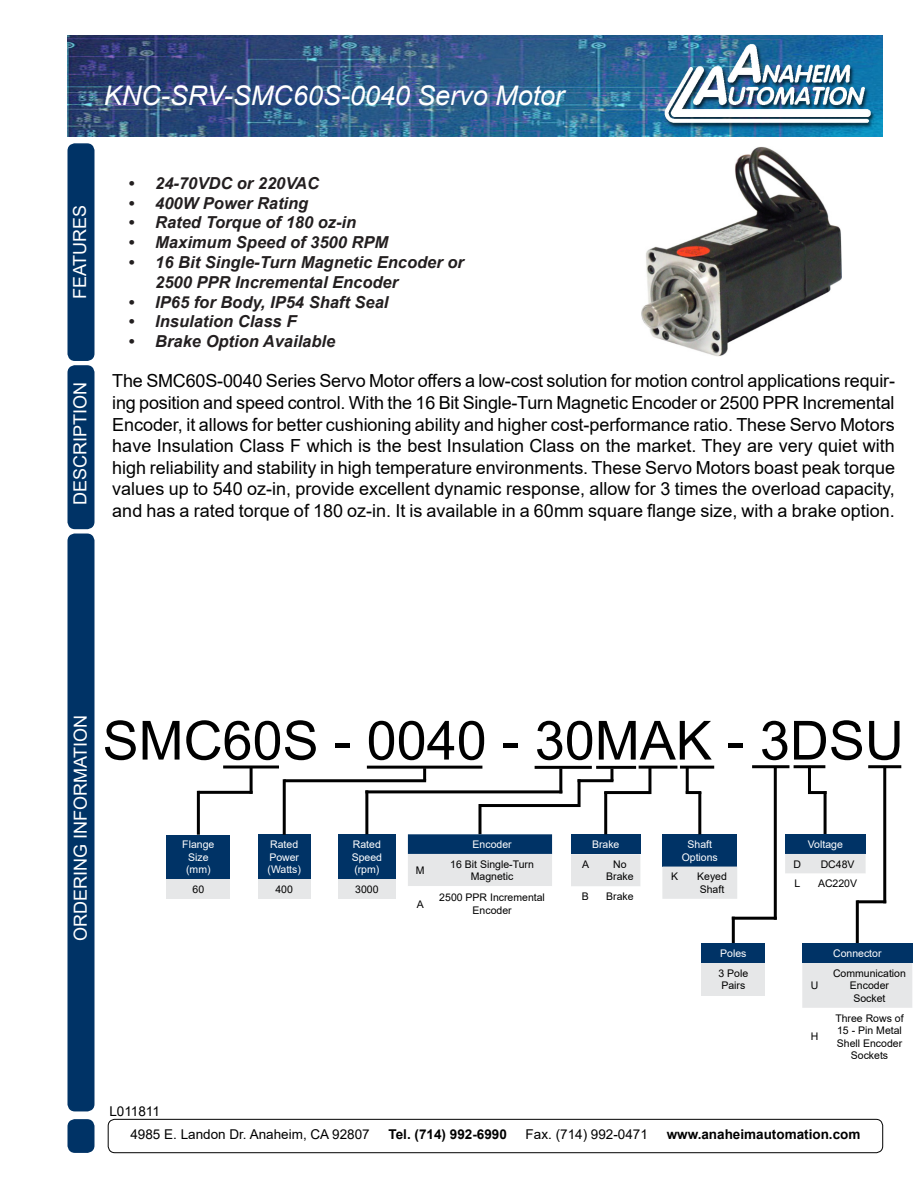
<style>
.page{position:relative;width:918px;height:1188px;background:#fff}
.page>*{position:absolute;margin:0;border:0;box-sizing:border-box;transform-origin:0 0}
.t1{font:54px "Arial";color:#000}
.t2{font:italic 27px "Arial";color:#fff}
.t3{font:18px/21.6px "Arial";color:#000;text-align:justify}
.t4{font:18px "Arial";color:#fff}
.t5{font:italic 700 16.5px/19.8px "Arial";color:#231f20}
.t6{font:13.5px "Arial";color:#000}
.t7{font:700 13.5px "Arial";color:#000}
.t8{font:10.5px/12.6px "Arial";color:#000;text-align:center}
.t9{font:10.5px/12.6px "Arial";color:#fff;text-align:center}
</style>
<div class="page">
<img style="left:68px;top:35px;width:815px;height:101px">
<div style="left:68px;top:534px;width:26px;height:577px;background:#036;border-radius:7px"></div>
<div style="left:68px;top:534px;width:26px;height:577px;border:2px solid #036;border-radius:7px"></div>
<div style="left:68px;top:144px;width:26px;height:216px;background:#036;border-radius:7px"></div>
<div style="left:68px;top:143px;width:26px;height:218px;border:2px solid #036;border-radius:7px"></div>
<div style="left:68px;top:1120px;width:26px;height:32px;background:#036;border-radius:7px"></div>
<div style="left:68px;top:1119px;width:26px;height:34px;border:2px solid #036;border-radius:7px"></div>
<div style="left:108px;top:1119px;width:775px;height:34px;border:1px solid #000;border-radius:7px"></div>
<div style="left:68px;top:366px;width:26px;height:162px;background:#036;border-radius:7px"></div>
<div style="left:68px;top:365px;width:26px;height:164px;border:2px solid #036;border-radius:7px"></div>
<div style="left:223px;top:765px;width:56px;height:3px;border:2px solid #000"></div>
<div style="left:367px;top:766px;width:115px;height:3px;border:2px solid #000"></div>
<div style="left:535px;top:766px;width:57px;height:3px;border:2px solid #000"></div>
<div style="left:166px;top:835px;width:64px;height:44px;background:#036"></div>
<div style="left:166px;top:879px;width:64px;height:20px;background:#e6e7e8"></div>
<div style="left:258px;top:834px;width:52px;height:45px;background:#036"></div>
<div style="left:258px;top:879px;width:52px;height:20px;background:#e6e7e8"></div>
<div style="left:338px;top:834px;width:58px;height:45px;background:#036"></div>
<div style="left:338px;top:879px;width:58px;height:20px;background:#e6e7e8"></div>
<div style="left:571px;top:835px;width:69px;height:19px;background:#036"></div>
<div style="left:571px;top:854px;width:69px;height:32px;background:#e6e7e8"></div>
<div style="left:662px;top:834px;width:75px;height:33px;background:#036"></div>
<div style="left:662px;top:867px;width:75px;height:32px;background:#e6e7e8"></div>
<div style="left:596px;top:766px;width:40px;height:3px;border:2px solid #000"></div>
<div style="left:639px;top:766px;width:38px;height:3px;border:2px solid #000"></div>
<div style="left:680px;top:766px;width:34px;height:3px;border:2px solid #000"></div>
<div style="left:752px;top:765px;width:37px;height:3px;border:2px solid #000"></div>
<div style="left:808px;top:766px;width:3px;height:28px;border:2px solid #000"></div>
<div style="left:883px;top:766px;width:3px;height:137px;border:2px solid #000"></div>
<div style="left:686px;top:767px;width:3px;height:27px;border:2px solid #000"></div>
<div style="left:686px;top:791px;width:15px;height:3px;border:2px solid #000"></div>
<div style="left:698px;top:792px;width:3px;height:42px;border:2px solid #000"></div>
<div style="left:648px;top:767px;width:3px;height:27px;border:2px solid #000"></div>
<div style="left:604px;top:791px;width:45px;height:3px;border:2px solid #000"></div>
<div style="left:604px;top:792px;width:3px;height:42px;border:2px solid #000"></div>
<svg style="left:610px;top:769px;width:3px;height:10px"></svg>
<div style="left:559px;top:769px;width:3px;height:24px;border:2px solid #000"></div>
<div style="left:365px;top:790px;width:197px;height:3px;border:2px solid #000"></div>
<div style="left:250px;top:767px;width:3px;height:27px;border:2px solid #000"></div>
<div style="left:198px;top:791px;width:55px;height:3px;border:2px solid #000"></div>
<div style="left:197px;top:791px;width:3px;height:44px;border:2px solid #000"></div>
<svg style="left:423px;top:768px;width:3px;height:11px"></svg>
<div style="left:284px;top:779px;width:142px;height:3px;border:2px solid #000"></div>
<div style="left:283px;top:779px;width:3px;height:56px;border:2px solid #000"></div>
<div style="left:365px;top:790px;width:3px;height:44px;border:2px solid #000"></div>
<div style="left:578px;top:779px;width:35px;height:3px;border:2px solid #000"></div>
<div style="left:578px;top:779px;width:3px;height:25px;border:2px solid #000"></div>
<div style="left:480px;top:804px;width:101px;height:3px;border:2px solid #000"></div>
<div style="left:478px;top:804px;width:3px;height:30px;border:2px solid #000"></div>
<div style="left:774px;top:767px;width:3px;height:153px;border:2px solid #000"></div>
<div style="left:732px;top:917px;width:45px;height:3px;border:2px solid #000"></div>
<div style="left:732px;top:917px;width:3px;height:26px;border:2px solid #000"></div>
<div style="left:701px;top:943px;width:64px;height:20px;background:#036"></div>
<div style="left:701px;top:963px;width:64px;height:32px;background:#e6e7e8"></div>
<div style="left:794px;top:765px;width:31px;height:3px;border:2px solid #000"></div>
<div style="left:868px;top:765px;width:33px;height:3px;border:2px solid #000"></div>
<div style="left:857px;top:900px;width:29px;height:3px;border:2px solid #000"></div>
<div style="left:856px;top:900px;width:3px;height:43px;border:2px solid #000"></div>
<svg style="left:809px;top:767px;width:17px;height:26px"></svg>
<div style="left:811px;top:791px;width:16px;height:3px;border:2px solid #000"></div>
<div style="left:824px;top:791px;width:3px;height:43px;border:2px solid #000"></div>
<img style="left:642px;top:146px;width:199px;height:211px">
<svg style="left:408px;top:834px;width:144px;height:52px;background:#8fa3b7"></svg>
<div style="left:785px;top:834px;width:81px;height:20px;background:#036"></div>
<div style="left:785px;top:854px;width:81px;height:19px;background:#e6e7e8"></div>
<div style="left:802px;top:943px;width:110px;height:20px;background:#036"></div>
<div style="left:802px;top:963px;width:110px;height:45px;background:#e6e7e8"></div>
<h2 class="t2" style="left:104px;top:78px;width:462px">KNC-SRV-SMC60S-0040 Servo Motor</h2>
<p class="t4" style="left:67px;top:299px;width:96px;rotate:-90deg">FEATURES</p>
<p class="t4" style="left:68px;top:505px;width:125px;rotate:-90deg">DESCRIPTION</p>
<p class="t5" style="left:128px;top:174px;width:192px">• 24-70VDC or 220VAC</p>
<p class="t5" style="left:128px;top:193px;width:182px">• 400W Power Rating</p>
<p class="t5" style="left:128px;top:213px;width:230px">• Rated Torque of 180 oz-in</p>
<p class="t5" style="left:128px;top:233px;width:261px">• Maximum Speed of 3500 RPM</p>
<p class="t5" style="left:155px;top:253px;width:310px;text-indent:-27px">• 16 Bit Single-Turn Magnetic Encoder or<br>2500 PPR Incremental Encoder</p>
<p class="t5" style="left:128px;top:292px;width:262px">• IP65 for Body, IP54 Shaft Seal</p>
<p class="t5" style="left:128px;top:312px;width:170px">• Insulation Class F</p>
<p class="t5" style="left:128px;top:332px;width:209px">• Brake Option Available</p>
<p class="t3" style="left:112px;top:370px;width:784px">The SMC60S-0040 Series Servo Motor offers a low-cost solution for motion control applications requir&shy;ing position and speed control. With the 16 Bit Single-Turn Magnetic Encoder or 2500 PPR Incremental Encoder, it allows for better cushioning ability and higher cost-performance ratio. These Servo Motors have Insulation Class F which is the best Insulation Class on the market. They are very quiet with high reliability and stability in high temperature environments. These Servo Motors boast peak torque values up to 540 oz-in, provide excellent dynamic response, allow for 3 times the overload capacity, and has a rated torque of 180 oz-in. It is available in a 60mm square flange size, with a brake option.</p>
<p class="t4" style="left:68px;top:941px;width:228px;rotate:-90deg">ORDERING INFORMATION</p>
<h1 class="t1" style="left:103px;top:703px;width:803px">SMC60S - 0040 - 30MAK - 3DSU</h1>
<p class="t9" style="left:182px;top:838px;width:34px">Flange<br>Size (mm)</p>
<p class="t8" style="left:193px;top:883px;width:13px">60</p>
<p class="t9" style="left:268px;top:838px;width:35px;text-align:left">Rated<br>Power (Watts)</p>
<p class="t8" style="left:275px;top:883px;width:19px">400</p>
<p class="t9" style="left:352px;top:838px;width:32px;text-align:justify">Rated Speed (rpm)</p>
<p class="t8" style="left:355px;top:883px;width:25px">3000</p>
<p class="t9" style="left:473px;top:838px;width:41px">Encoder</p>
<p class="t8" style="left:416px;top:864px;width:10px">M</p>
<p class="t8" style="left:450px;top:858px;width:85px">16 Bit Single-Turn<br>Magnetic</p>
<p class="t8" style="left:417px;top:898px;width:9px">A</p>
<p class="t8" style="left:439px;top:891px;width:107px">2500 PPR Incremental<br>Encoder</p>
<p class="t9" style="left:592px;top:838px;width:29px">Brake</p>
<p class="t8" style="left:582px;top:858px;width:9px">A</p>
<p class="t8" style="left:606px;top:858px;width:29px">No<br>Brake</p>
<p class="t8" style="left:582px;top:890px;width:9px">B</p>
<p class="t8" style="left:606px;top:890px;width:29px">Brake</p>
<p class="t9" style="left:682px;top:838px;width:38px">Shaft<br>Options</p>
<p class="t8" style="left:671px;top:870px;width:9px">K</p>
<p class="t8" style="left:697px;top:870px;width:31px;text-align:left">Keyed<br>Shaft</p>
<p class="t9" style="left:720px;top:947px;width:28px">Poles</p>
<p class="t8" style="left:718px;top:967px;width:31px;text-align:left">3 Pole<br>Pairs</p>
<p class="t9" style="left:808px;top:838px;width:37px">Voltage</p>
<p class="t8" style="left:794px;top:858px;width:9px">D</p>
<p class="t8" style="left:821px;top:858px;width:35px">DC48V</p>
<p class="t8" style="left:795px;top:877px;width:7px">L</p>
<p class="t8" style="left:818px;top:877px;width:41px">AC220V</p>
<p class="t8" style="left:811px;top:979px;width:9px">U</p>
<p class="t8" style="left:811px;top:1030px;width:9px">H</p>
<p class="t9" style="left:833px;top:947px;width:50px">Connector</p>
<p class="t8" style="left:833px;top:967px;width:74px">Communication<br>Encoder<br>Socket</p>
<p class="t8" style="left:835px;top:1011px;width:70px">Three Rows of<br>15 - Pin Metal<br>Shell Encoder<br>Sockets</p>
<p class="t6" style="left:109px;top:1102px;width:52px">L011811</p>
<p class="t6" style="left:130px;top:1125px;width:241px">4985 E. Landon Dr. Anaheim, CA 92807</p>
<p class="t7" style="left:389px;top:1124px;width:120px">Tel. (714) 992-6990</p>
<p class="t6" style="left:526px;top:1125px;width:124px">Fax. (714) 992-0471</p>
<p class="t7" style="left:667px;top:1124px;width:195px">www.anaheimautomation.com</p>
</div>
